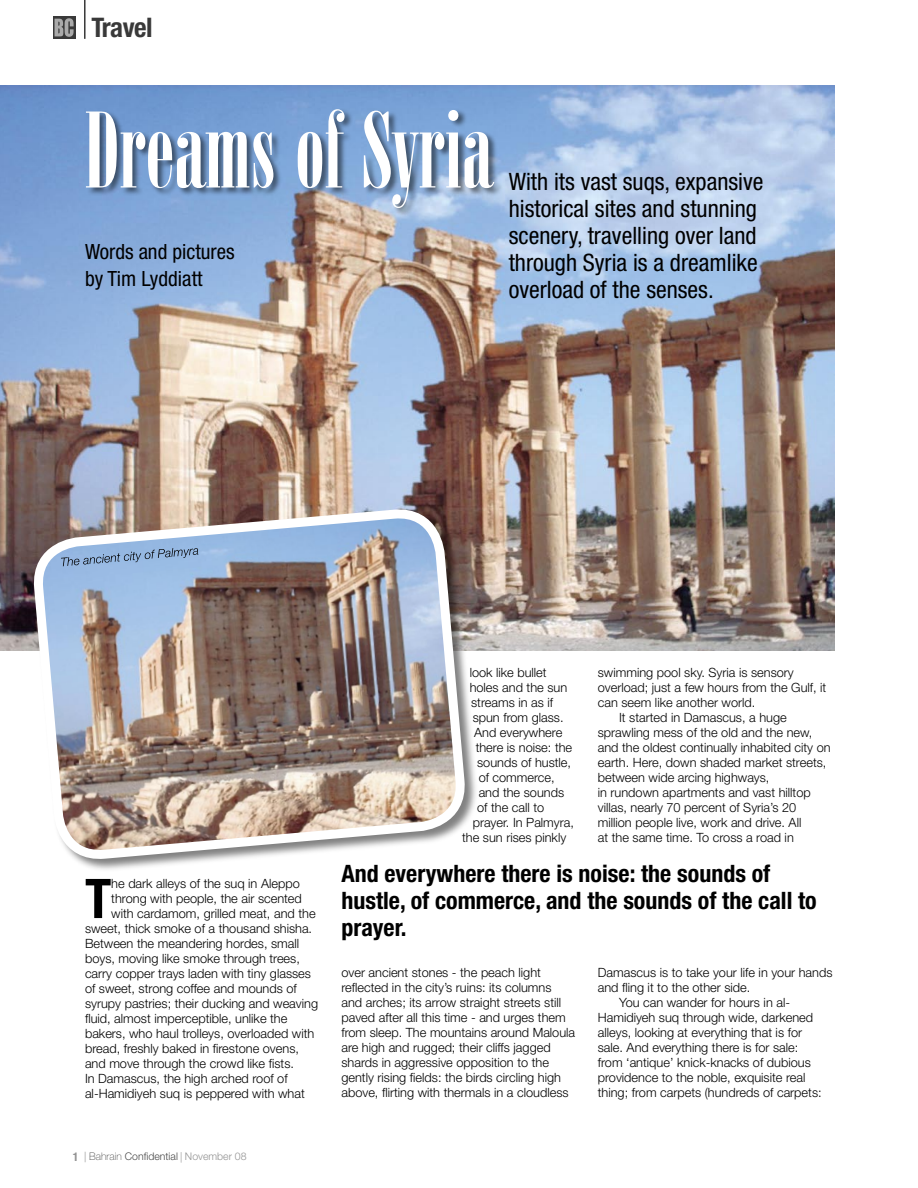
<style>
.page{position:relative;width:918px;height:1188px;background:#fff}
.page>*{position:absolute;margin:0;border:0;box-sizing:border-box;transform-origin:0 0}
.t1{font:114px "Arsis D";color:#fff}
.t2{font:700 condensed 54.75px "Helvetica Neue";color:#000}
.t3{font:700 condensed 27px "Helvetica Neue";letter-spacing:-.02em;color:#393939}
.t4{font:condensed 24px/27px "Helvetica Neue";color:#000}
.t5{font:700 condensed 24px/27px "Helvetica Neue";color:#000}
.t6{font:condensed 21px/27px "Helvetica Neue";color:#000}
.t7{font:300 12.75px/15px "Helvetica Neue";color:#000}
.t8{font:700 condensed 12px "Helvetica Neue";color:#939393}
.t9{font:300 10.5px "Helvetica Neue";color:#484848}
.s1{color:#939393}
.s2{font-weight:100}
.s3{font-family:"Helvetica";font-stretch:condensed;color:#939393}
</style>
<div class="page">
<svg style="left:53px;top:16px;width:22px;height:23px"></svg>
<svg style="left:55px;top:18px;width:19px;height:19px"></svg>
<hr style="left:84px;top:0;width:2px;height:39px;background:#393939">
<img style="left:0;top:85px;width:835px;height:566px">
<div style="left:86px;top:108px;width:417px;height:110px;background:#000;opacity:.5"></div>
<div style="left:32px;top:508px;width:447px;height:366px;background:#000;opacity:.5"></div>
<img style="left:25px;top:501px;width:448px;height:358px">
<svg style="left:61px;top:546px;width:138px;height:23px;background:#8cabd0"></svg>
<p class="t3" style="left:91px;top:11px;width:63px">Travel</p>
<p class="t1" style="left:85px;top:92px;width:408px">Dreams of Syria</p>
<p class="t6" style="left:85px;top:238px;width:151px">Words and pictures by Tim Lyddiatt</p>
<p class="t4" style="left:509px;top:168px;width:256px">With its vast suqs, expansive historical sites and stunning scenery, travelling over land through Syria is a dreamlike overload of the senses.</p>
<p class="t2" style="left:85px;top:865px;width:28px">T</p>
<p class="t7" style="left:111px;top:876px;width:190px">he dark alleys of the suq in Aleppo</p>
<p class="t7" style="left:111px;top:891px;width:192px">throng with people, the air scented</p>
<p class="t7" style="left:111px;top:906px;width:206px">with cardamom, grilled meat, and the</p>
<p class="t7" style="left:85px;top:921px;width:229px">sweet, thick smoke of a thousand shisha.</p>
<p class="t7" style="left:85px;top:936px;width:216px">Between the meandering hordes, small</p>
<p class="t7" style="left:85px;top:951px;width:216px">boys, moving like smoke through trees,</p>
<p class="t7" style="left:85px;top:966px;width:228px">carry copper trays laden with tiny glasses</p>
<p class="t7" style="left:85px;top:981px;width:213px">of sweet, strong coffee and mounds of</p>
<p class="t7" style="left:85px;top:996px;width:235px">syrupy pastries; their ducking and weaving</p>
<p class="t7" style="left:85px;top:1011px;width:204px">fluid, almost imperceptible, unlike the</p>
<p class="t7" style="left:85px;top:1026px;width:231px">bakers, who haul trolleys, overloaded with</p>
<p class="t7" style="left:85px;top:1041px;width:215px">bread, freshly baked in firestone ovens,</p>
<p class="t7" style="left:85px;top:1056px;width:211px">and move through the crowd like fists.</p>
<p class="t7" style="left:85px;top:1071px;width:204px">In Damascus, the high arched roof of</p>
<p class="t7" style="left:85px;top:1086px;width:221px">al-Hamidiyeh suq is peppered with what</p>
<p class="t8" style="left:73px;top:1149px;width:7px">1</p>
<p class="t9" style="left:84px;top:1150px;width:164px"><span class="s1">|</span> <span class="s2">Bahrain</span> Confidential <span class="s3">|</span> <span class="s1">November 08</span></p>
<p class="t7" style="left:470px;top:664px;width:78px">look like bullet</p>
<p class="t7" style="left:470px;top:679px;width:99px">holes and the sun</p>
<p class="t7" style="left:471px;top:694px;width:83px">streams in as if</p>
<p class="t7" style="left:473px;top:709px;width:92px">spun from glass.</p>
<p class="t7" style="left:474px;top:724px;width:90px">And everywhere</p>
<p class="t7" style="left:476px;top:739px;width:98px">there is noise: the</p>
<p class="t7" style="left:477px;top:754px;width:95px">sounds of hustle,</p>
<p class="t7" style="left:479px;top:769px;width:78px">of commerce,</p>
<p class="t7" style="left:479px;top:784px;width:87px">and the sounds</p>
<p class="t7" style="left:477px;top:799px;width:69px">of the call to</p>
<p class="t7" style="left:473px;top:814px;width:103px">prayer. In Palmyra,</p>
<p class="t7" style="left:462px;top:829px;width:106px">the sun rises pinkly</p>
<p class="t7" style="left:598px;top:664px;width:230px">swimming pool sky. Syria is sensory overload; just a few hours from the Gulf, it can seem like another world.</p>
<p class="t7" style="left:598px;top:709px;width:234px;text-indent:21px">It started in Damascus, a huge sprawling mess of the old and the new, and the oldest continually inhabited city on earth. Here, down shaded market streets, between wide arcing highways,<br>in rundown apartments and vast hilltop villas, nearly 70 percent of Syria’s 20 million people live, work and drive. All<br>at the same time. To cross a road in</p>
<p class="t5" style="left:341px;top:860px;width:477px">And everywhere there is noise: the sounds of hustle, of commerce, and the sounds of the call to prayer.</p>
<p class="t7" style="left:341px;top:964px;width:235px">over ancient stones - the peach light reflected in the city’s ruins: its columns and arches; its arrow straight streets still paved after all this time - and urges them from sleep. The mountains around Maloula are high and rugged; their cliffs jagged shards in aggressive opposition to the gently rising fields: the birds circling high above, flirting with thermals in a cloudless</p>
<p class="t7" style="left:598px;top:964px;width:236px">Damascus is to take your life in your hands and fling it to the other side.</p>
<p class="t7" style="left:598px;top:994px;width:225px;text-indent:21px">You can wander for hours in al-Hamidiyeh suq through wide, darkened alleys, looking at everything that is for sale. And everything there is for sale: from ‘antique’ knick-knacks of dubious providence to the noble, exquisite real thing; from carpets (hundreds of carpets:</p>
</div>
